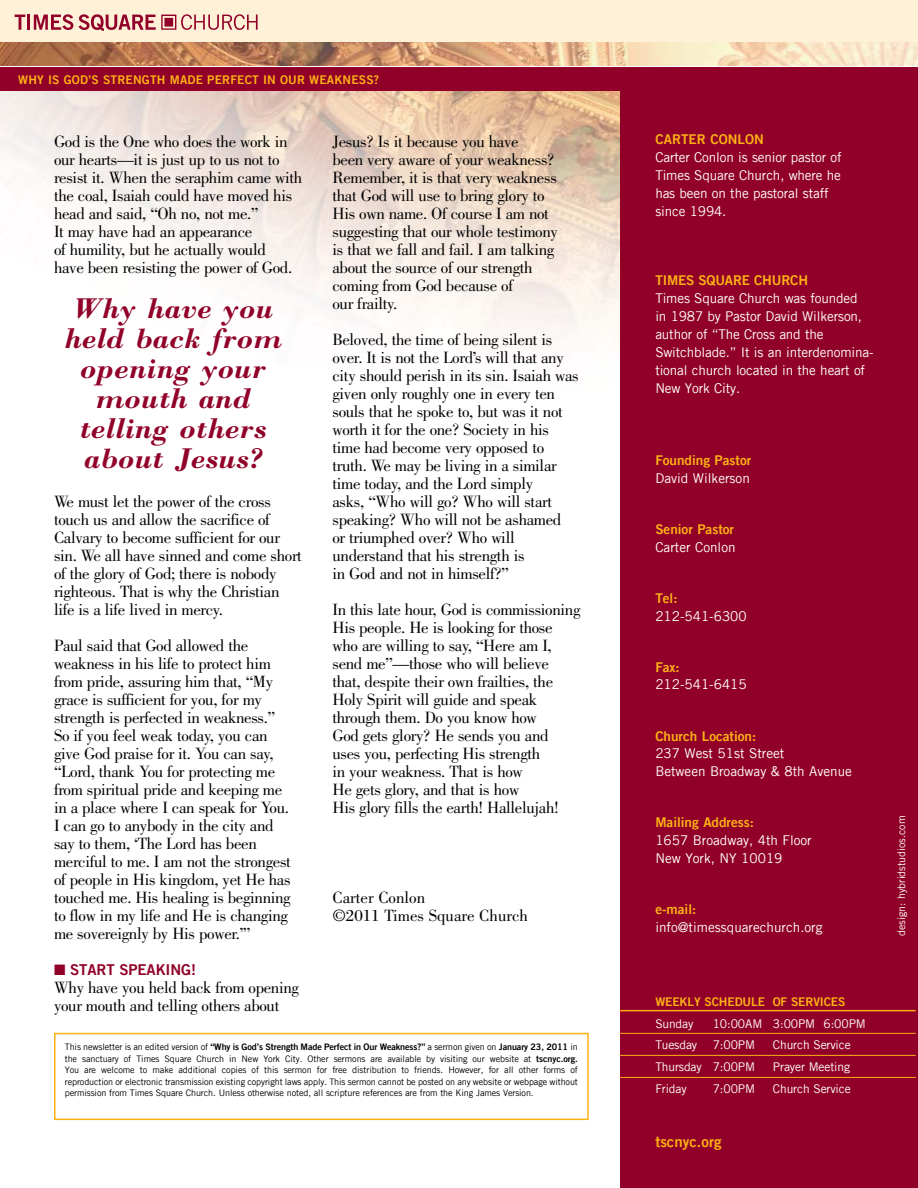
<style>
.page{position:relative;width:918px;height:1188px;background:#fff}
.page>*{position:absolute;margin:0;border:0;box-sizing:border-box;transform-origin:0 0}
.t1{font:italic 700 30px/30px "M Bodoni";color:#910028;text-align:center}
.t2{font:16.8px/18px "Bodoni";letter-spacing:-.02em;color:#000}
.t3{font:16.8px/18px "Bodoni";color:#000}
.t4{font:15px "Trade Gothic LT Std Bd 2";color:#910028}
.t5{font:15px "Trade Gothic LT Std Bd 2";color:#fcb116}
.t6{font:13.5px/18px "Trade Gothic LT Std";letter-spacing:-.01em;color:#fff}
.t7{font:13.5px "Trade Gothic LT Std Bd 2";color:#fcb116}
.t8{font:12px "Trade Gothic LT Std";letter-spacing:-.01em;color:#fff}
.t9{font:12px "Trade Gothic LT Std Bd 2";letter-spacing:.015em;color:#fcb116}
.t10{font:12px "Trade Gothic LT Std Bd 2";letter-spacing:-.01em;color:#fcb116}
.t11{font:10.5px "Trade Gothic LT Std";color:#fff}
.t12{font:9px/11.4px "Trade Gothic LT Std";letter-spacing:-.01em;color:#000;text-align:justify}
.t13{font:9px "Trade Gothic LT Std Bd 2";letter-spacing:-.01em;color:#000}
.s1{font-family:"Trade Gothic LT Std"}
.s2{font-family:"Trade Gothic LT Std Bd 2"}
</style>
<div class="page">
<div style="left:54px;top:1033px;width:535px;height:87px;border:2px solid #fcb116"></div>
<img style="left:0;top:91px;width:620px;height:257px">
<div style="left:620px;top:90px;width:298px;height:1098px;background:#910028"></div>
<hr style="left:620px;top:1010px;width:296px;height:1px;background:#fcb116">
<hr style="left:620px;top:1033px;width:296px;height:1px;background:#fcb116">
<hr style="left:620px;top:1055px;width:296px;height:1px;background:#fcb116">
<hr style="left:620px;top:1077px;width:296px;height:1px;background:#fcb116">
<div style="left:0;top:0;width:918px;height:43px;background:#fff0d8"></div>
<svg style="left:15px;top:14px;width:58px;height:16px"></svg>
<svg style="left:79px;top:14px;width:179px;height:17px"></svg>
<img style="left:0;top:42px;width:918px;height:23px">
<div style="left:0;top:68px;width:918px;height:23px;background:#910028"></div>
<p class="t9" style="left:18px;top:73px;width:362px">WHY IS GOD’S STRENGTH MADE PERFECT IN OUR WEAKNESS?</p>
<p class="t2" style="left:54px;top:132px;width:250px">God is the One who does the work in our hearts—it is just up to us not to resist it. When the seraphim came with the coal, Isaiah could have moved his head and said, “Oh no, not me.”<br>It may have had an appearance<br>of humility, but he actually would<br>have been resisting the power of God.</p>
<h1 class="t1" style="left:64px;top:294px;width:219px">Why have you held back from opening your mouth and telling others about Jesus?</h1>
<p class="t2" style="left:54px;top:492px;width:249px">We must let the power of the cross touch us and allow the sacrifice of Calvary to become sufficient for our sin. We all have sinned and come short of the glory of God; there is nobody righteous. That is why the Christian life is a life lived in mercy.</p>
<p class="t2" style="left:54px;top:636px;width:238px">Paul said that God allowed the weakness in his life to protect him from pride, assuring him that, “My grace is sufficient for you, for my strength is perfected in weakness.” So if you feel weak today, you can give God praise for it. You can say, “Lord, thank You for protecting me from spiritual pride and keeping me in a place where I can speak for You.<br>I can go to anybody in the city and say to them, ‘The Lord has been merciful to me. I am not the strongest of people in His kingdom, yet He has touched me. His healing is beginning to flow in my life and He is changing me sovereignly by His power.’”</p>
<p class="t4" style="left:54px;top:960px;width:35px">■ Start</p>
<p class="t4" style="left:119px;top:960px;width:19px">Speaking</p>
<p class="t4" style="left:191px;top:960px;width:6px">!</p>
<p class="t2" style="left:54px;top:978px;width:247px">Why have you held back from opening your mouth and telling others about</p>
<p class="t2" style="left:332px;top:132px;width:227px">Jesus? Is it because you have<br>been very aware of your weakness?<br>Remember, it is that very weakness that God will use to bring glory to<br>His own name. Of course I am not suggesting that our whole testimony is that we fall and fail. I am talking about the source of our strength coming from God because of<br>our frailty.</p>
<p class="t2" style="left:332px;top:330px;width:248px">Beloved, the time of being silent is over. It is not the Lord’s will that any city should perish in its sin. Isaiah was given only roughly one in every ten souls that he spoke to, but was it not worth it for the one? Society in his time had become very opposed to truth. We may be living in a similar time today, and the Lord simply<br>asks, “Who will go? Who will start speaking? Who will not be ashamed<br>or triumphed over? Who will understand that his strength is<br>in God and not in himself?”</p>
<p class="t2" style="left:332px;top:600px;width:250px">In this late hour, God is commissioning His people. He is looking for those who are willing to say, “Here am I, send me”—those who will believe that, despite their own frailties, the Holy Spirit will guide and speak through them. Do you know how<br>God gets glory? He sends you and uses you, perfecting His strength<br>in your weakness. That is how<br>He gets glory, and that is how<br>His glory fills the earth! Hallelujah!</p>
<p class="t3" style="left:332px;top:888px;width:197px">Carter Conlon<br>©2011 Times Square Church</p>
<p class="t13" style="left:65px;top:1042px;width:515px"><span class="s1">This newsletter is an edited version of</span> “Why is God’s Strength Made Perfect in Our Weakness?” <span class="s1">a sermon given on</span> January 23, 2011 <span class="s1">in</span></p>
<p class="t12" style="left:65px;top:1053px;width:515px">the sanctuary of Times Square Church in New York City. Other sermons are available by visiting our website at <span class="s2">tscnyc.org.<br></span>You are welcome to make additional copies of this sermon for free distribution to friends. However, for all other forms of reproduction or electronic transmission existing copyright laws apply. This sermon cannot be posted on any website or webpage without permission from Times Square Church. Unless otherwise noted, all scripture references are from the King James Version.</p>
<p class="t7" style="left:655px;top:130px;width:110px">CARTER CONLON</p>
<p class="t6" style="left:655px;top:148px;width:188px">Carter Conlon is senior pastor of<br>Times Square Church, where he has been on the pastoral staff since 1994.</p>
<p class="t7" style="left:655px;top:271px;width:154px">TIMES SQUARE CHURCH</p>
<p class="t6" style="left:655px;top:289px;width:220px">Times Square Church was founded<br>in 1987 by Pastor David Wilkerson, author of “The Cross and the<br>Switchblade.” It is an interdenomina&shy;tional church located in the heart of<br>New York City.</p>
<p class="t7" style="left:655px;top:451px;width:98px">Founding Pastor</p>
<p class="t6" style="left:655px;top:469px;width:96px">David Wilkerson</p>
<p class="t7" style="left:655px;top:520px;width:80px">Senior Pastor</p>
<p class="t6" style="left:655px;top:538px;width:82px">Carter Conlon</p>
<p class="t7" style="left:655px;top:589px;width:24px">Tel:</p>
<p class="t6" style="left:655px;top:607px;width:93px">212-541-6300</p>
<p class="t7" style="left:655px;top:658px;width:26px">Fax:</p>
<p class="t6" style="left:655px;top:676px;width:93px">212-541-6415</p>
<p class="t7" style="left:655px;top:727px;width:102px">Church Location:</p>
<p class="t6" style="left:655px;top:745px;width:198px">237 West 51st Street<br>Between Broadway &amp; 8th Avenue</p>
<p class="t7" style="left:655px;top:814px;width:100px">Mailing Address:</p>
<p class="t6" style="left:655px;top:832px;width:158px">1657 Broadway, 4th Floor<br>New York, NY 10019</p>
<p class="t7" style="left:655px;top:901px;width:42px">e-mail:</p>
<p class="t6" style="left:655px;top:919px;width:169px">info@timessquarechurch.org</p>
<p class="t11" style="left:895px;top:936px;width:122px;rotate:-90deg">design: hybridstudios.com</p>
<p class="t10" style="left:655px;top:994px;width:192px">WEEKLY SCHEDULE OF SERVICES</p>
<p class="t8" style="left:655px;top:1016px;width:40px">Sunday</p>
<p class="t8" style="left:713px;top:1016px;width:155px">10:00AM 3:00PM 6:00PM</p>
<p class="t8" style="left:655px;top:1038px;width:43px">Tuesday</p>
<p class="t8" style="left:713px;top:1038px;width:44px">7:00PM</p>
<p class="t8" style="left:773px;top:1038px;width:79px">Church Service</p>
<p class="t8" style="left:655px;top:1059px;width:101px">Thursday 7:00PM</p>
<p class="t8" style="left:773px;top:1059px;width:79px">Prayer Meeting</p>
<p class="t8" style="left:655px;top:1081px;width:33px">Friday</p>
<p class="t8" style="left:713px;top:1081px;width:44px">7:00PM</p>
<p class="t8" style="left:773px;top:1081px;width:79px">Church Service</p>
<p class="t5" style="left:655px;top:1132px;width:68px">tscnyc.org</p>
</div>
